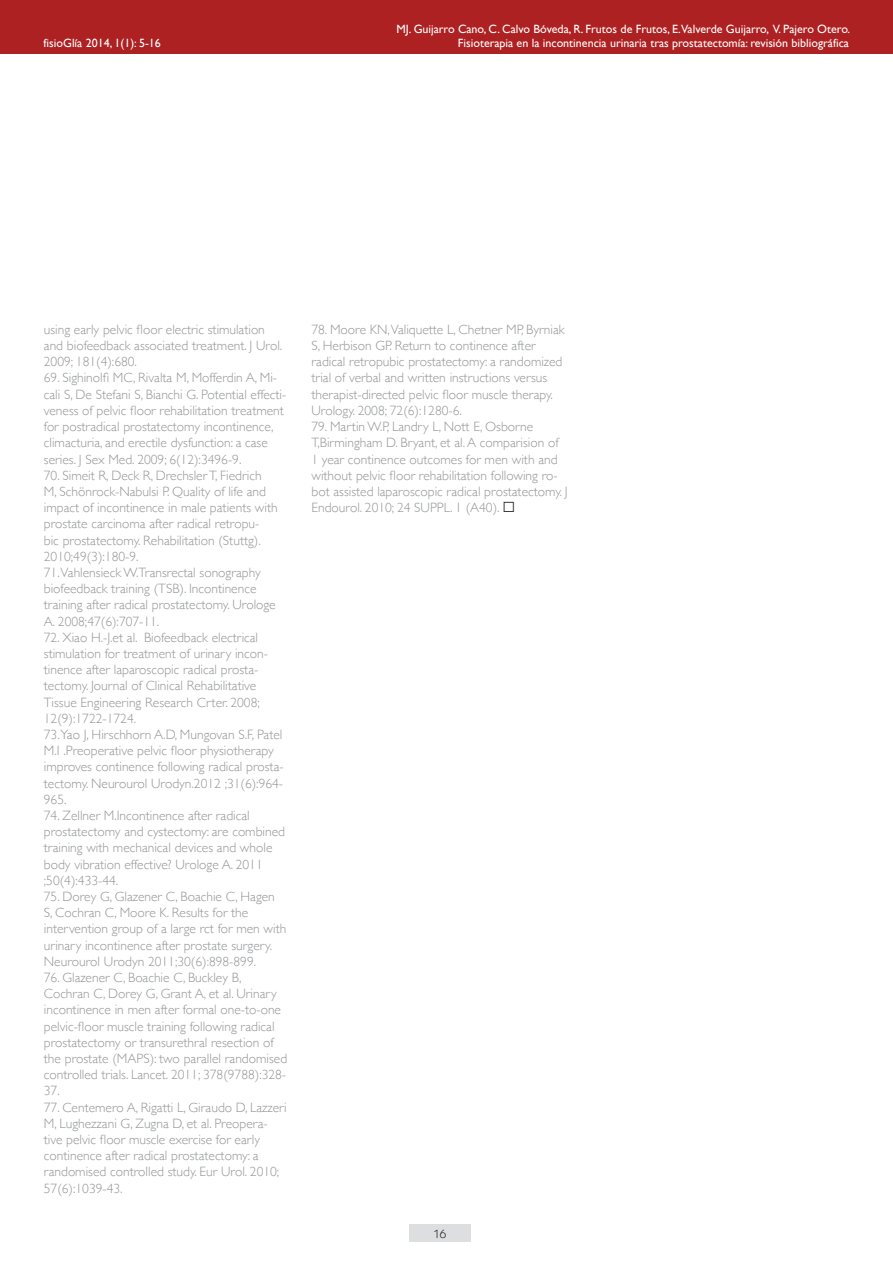
<style>
.page{position:relative;width:893px;height:1263px;background:#fff}
.page>*{position:absolute;margin:0;border:0;box-sizing:border-box;transform-origin:0 0}
.t1{font:300 13.5px/16.2px "Gill Sans";color:#939598}
.t2{font:12px "Gill Sans";color:#fff}
.t3{font:12px "Kabel IT Cby BT";color:#231f20}
.s1{font-weight:400;color:#231f20}
</style>
<div class="page">
<div style="left:409px;top:1224px;width:62px;height:18px;background:#dddee0"></div>
<div style="left:0;top:0;width:893px;height:53px;background:#ae2122"></div>
<p class="t2" style="left:397px;top:22px;width:455px">MJ. Guijarro Cano, C. Calvo Bóveda, R. Frutos de Frutos, E.Valverde Guijarro, V. Pajero Otero.</p>
<p class="t2" style="left:44px;top:36px;width:119px">fisioGlía 2014, 1(1): 5-16</p>
<p class="t2" style="left:458px;top:36px;width:393px">Fisioterapia en la incontinencia urinaria tras prostatectomía: revisión bibliográfica</p>
<p class="t1" style="left:44px;top:321px;width:240px">using early pelvic floor electric stimulation and biofeedback associated treatment. J Urol.<br>2009; 181(4):680.</p>
<p class="t1" style="left:44px;top:369px;width:244px">69. Sighinolfi MC, Rivalta M, Mofferdin A, Mi&shy;cali S, De Stefani S, Bianchi G. Potential effecti&shy;veness of pelvic floor rehabilitation treatment for postradical prostatectomy incontinence, climacturia, and erectile dysfunction: a case series. J Sex Med. 2009; 6(12):3496-9.</p>
<p class="t1" style="left:44px;top:466px;width:235px">70. Simeit R, Deck R, Drechsler T, Fiedrich M, Schönrock-Nabulsi P. Quality of life and impact of incontinence in male patients with prostate carcinoma after radical retropu&shy;bic prostatectomy. Rehabilitation (Stuttg).<br>2010;49(3):180-9.</p>
<p class="t1" style="left:44px;top:564px;width:233px">71.Vahlensieck W.Transrectal sonography biofeedback training (TSB). Incontinence training after radical prostatectomy. Urologe A. 2008;47(6):707-11.</p>
<p class="t1" style="left:44px;top:628px;width:226px">72. Xiao H.-J.et al. Biofeedback electrical stimulation for treatment of urinary incon&shy;tinence after laparoscopic radical prosta&shy;tectomy. Journal of Clinical Rehabilitative Tissue Engineering Research Crter. 2008; 12(9):1722-1724.</p>
<p class="t1" style="left:44px;top:726px;width:241px">73.Yao J, Hirschhorn A.D, Mungovan S.F, Patel M.I .Preoperative pelvic floor physiotherapy improves continence following radical prosta&shy;tectomy. Neurourol Urodyn.2012 ;31(6):964- 965.</p>
<p class="t1" style="left:44px;top:807px;width:243px">74. Zellner M.Incontinence after radical prostatectomy and cystectomy: are combined training with mechanical devices and whole body vibration effective? Urologe A. 2011 ;50(4):433-44.</p>
<p class="t1" style="left:44px;top:888px;width:244px">75. Dorey G, Glazener C, Boachie C, Hagen S, Cochran C, Moore K. Results for the intervention group of a large rct for men with urinary incontinence after prostate surgery.<br>Neurourol Urodyn 2011;30(6):898-899.</p>
<p class="t1" style="left:44px;top:969px;width:245px">76. Glazener C, Boachie C, Buckley B, Cochran C, Dorey G, Grant A, et al. Urinary incontinence in men after formal one-to-one pelvic-floor muscle training following radical prostatectomy or transurethral resection of the prostate (MAPS): two parallel randomised controlled trials. Lancet. 2011; 378(9788):328- 37.</p>
<p class="t1" style="left:44px;top:1098px;width:244px">77. Centemero A, Rigatti L, Giraudo D, Lazzeri M, Lughezzani G, Zugna D, et al. Preopera&shy;tive pelvic floor muscle exercise for early continence after radical prostatectomy: a randomised controlled study. Eur Urol. 2010; 57(6):1039-43.</p>
<p class="t1" style="left:311px;top:321px;width:255px">78. Moore KN,Valiquette L, Chetner MP, Byrniak S, Herbison GP. Return to continence after radical retropubic prostatectomy: a randomized trial of verbal and written instructions versus therapist-directed pelvic floor muscle therapy.<br>Urology. 2008; 72(6):1280-6.</p>
<p class="t1" style="left:311px;top:418px;width:258px">79. Martin W.P, Landry L, Nott E, Osborne T,Birmingham D. Bryant, et al. A comparision of 1 year continence outcomes for men with and without pelvic floor rehabilitation following ro&shy;bot assisted laparoscopic radical prostatectomy. J Endourol. 2010; 24 SUPPL. 1 (A40). <span class="s1">·</span></p>
<p class="t3" style="left:433px;top:1226px;width:14px">16</p>
</div>
